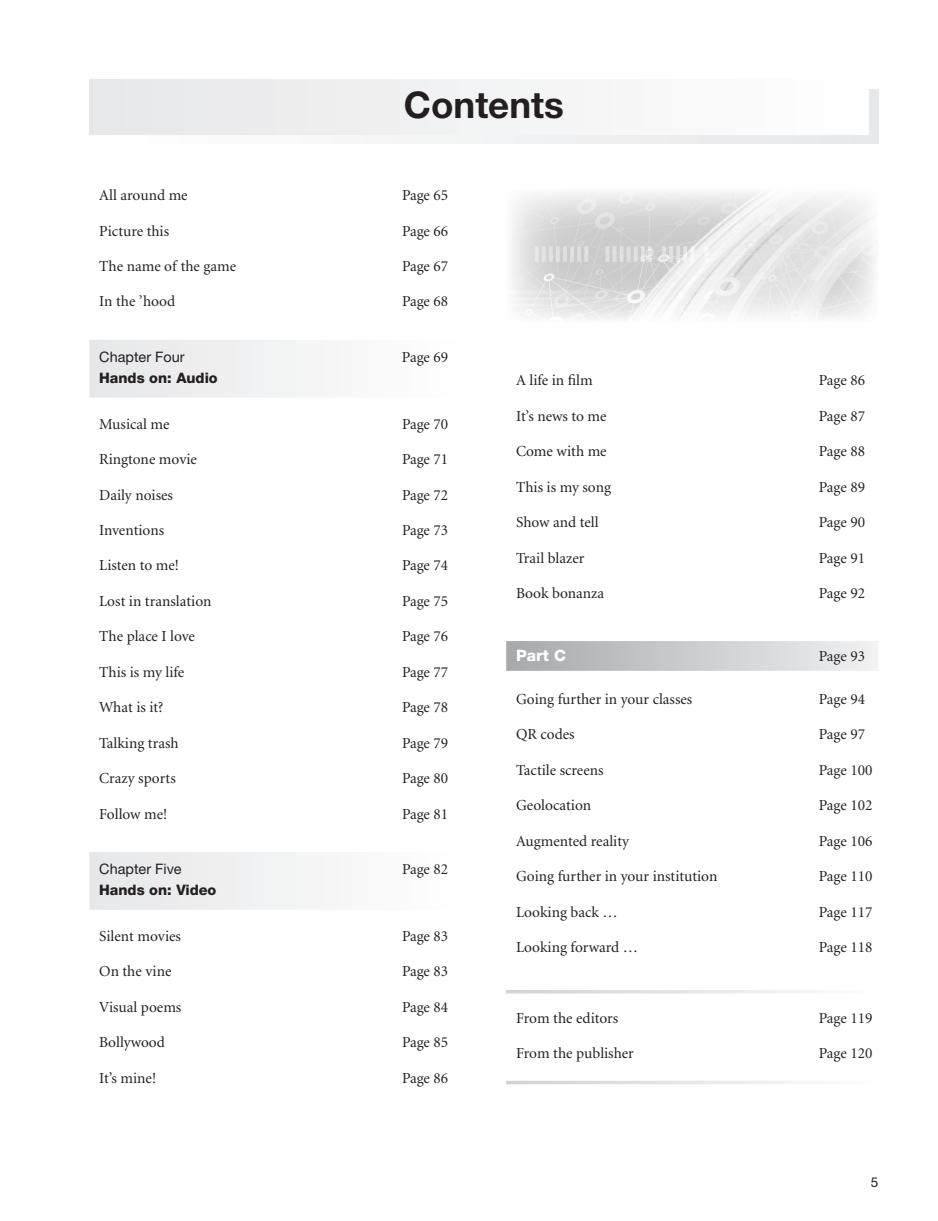
<style>
.page{position:relative;width:938px;height:1221px;background:#fff}
.page>*{position:absolute;margin:0;border:0;box-sizing:border-box;transform-origin:0 0}
._2_Main_headings_Par{font:700 36.75px "Helvetica Neue";color:#231f20}
._1_Main_text_Part_A{font:800 15.75px "Helvetica Neue";color:#fff}
._1_Main_text_Part_A-2{font:15.4px "Minion";color:#231f20}
._1_Main_text_Part_A-3{font:800 14.35px "Helvetica Neue";color:#231f20}
._1_Main_text_Part_A-4{font:14.35px "Helvetica Neue";color:#231f20}
.t1{font:13.65px "Helvetica Neue";color:#231f20}
</style>
<div class="page">
<div style="left:99px;top:89px;width:779px;height:55px;background:#f2f3f4"></div>
<div style="left:89px;top:79px;width:779px;height:55px;background:#f2f3f4"></div>
<img style="left:512px;top:193px;width:362px;height:126px">
<div style="left:89px;top:340px;width:372px;height:57px;background:#f2f3f4"></div>
<div style="left:89px;top:852px;width:372px;height:57px;background:#f2f3f4"></div>
<div style="left:506px;top:641px;width:372px;height:29px;background:linear-gradient(to right,#a7a8ac,#f0f1f2)"></div>
<svg style="left:506px;top:990px;width:298px;height:3px"></svg>
<svg style="left:506px;top:1080px;width:298px;height:4px"></svg>
<p class="_2_Main_headings_Par" style="left:404px;top:82px;width:161px">Contents</p>
<p class="_1_Main_text_Part_A-2" style="left:99px;top:187px;width:90px">All around me</p>
<p class="_1_Main_text_Part_A-2" style="left:402px;top:187px;width:48px">Page 65</p>
<p class="_1_Main_text_Part_A-2" style="left:99px;top:223px;width:71px">Picture this</p>
<p class="_1_Main_text_Part_A-2" style="left:402px;top:223px;width:48px">Page 66</p>
<p class="_1_Main_text_Part_A-2" style="left:99px;top:258px;width:139px">The name of the game</p>
<p class="_1_Main_text_Part_A-2" style="left:402px;top:258px;width:48px">Page 67</p>
<p class="_1_Main_text_Part_A-2" style="left:99px;top:294px;width:78px">In the ’hood</p>
<p class="_1_Main_text_Part_A-2" style="left:402px;top:294px;width:48px">Page 68</p>
<p class="_1_Main_text_Part_A-4" style="left:99px;top:348px;width:87px">Chapter Four</p>
<p class="_1_Main_text_Part_A-2" style="left:402px;top:350px;width:48px">Page 69</p>
<p class="_1_Main_text_Part_A-3" style="left:99px;top:369px;width:120px">Hands on: Audio</p>
<p class="_1_Main_text_Part_A-2" style="left:99px;top:416px;width:72px">Musical me</p>
<p class="_1_Main_text_Part_A-2" style="left:402px;top:416px;width:48px">Page 70</p>
<p class="_1_Main_text_Part_A-2" style="left:99px;top:451px;width:99px">Ringtone movie</p>
<p class="_1_Main_text_Part_A-2" style="left:402px;top:451px;width:48px">Page 71</p>
<p class="_1_Main_text_Part_A-2" style="left:99px;top:487px;width:75px">Daily noises</p>
<p class="_1_Main_text_Part_A-2" style="left:402px;top:487px;width:48px">Page 72</p>
<p class="_1_Main_text_Part_A-2" style="left:99px;top:522px;width:66px">Inventions</p>
<p class="_1_Main_text_Part_A-2" style="left:402px;top:522px;width:48px">Page 73</p>
<p class="_1_Main_text_Part_A-2" style="left:99px;top:558px;width:81px">Listen to me!</p>
<p class="_1_Main_text_Part_A-2" style="left:402px;top:558px;width:48px">Page 74</p>
<p class="_1_Main_text_Part_A-2" style="left:99px;top:593px;width:114px">Lost in translation</p>
<p class="_1_Main_text_Part_A-2" style="left:402px;top:593px;width:48px">Page 75</p>
<p class="_1_Main_text_Part_A-2" style="left:99px;top:629px;width:97px">The place I love</p>
<p class="_1_Main_text_Part_A-2" style="left:402px;top:629px;width:48px">Page 76</p>
<p class="_1_Main_text_Part_A-2" style="left:99px;top:664px;width:87px">This is my life</p>
<p class="_1_Main_text_Part_A-2" style="left:402px;top:664px;width:48px">Page 77</p>
<p class="_1_Main_text_Part_A-2" style="left:99px;top:699px;width:66px">What is it?</p>
<p class="_1_Main_text_Part_A-2" style="left:402px;top:699px;width:48px">Page 78</p>
<p class="_1_Main_text_Part_A-2" style="left:99px;top:735px;width:81px">Talking trash</p>
<p class="_1_Main_text_Part_A-2" style="left:402px;top:735px;width:48px">Page 79</p>
<p class="_1_Main_text_Part_A-2" style="left:99px;top:770px;width:78px">Crazy sports</p>
<p class="_1_Main_text_Part_A-2" style="left:402px;top:770px;width:48px">Page 80</p>
<p class="_1_Main_text_Part_A-2" style="left:99px;top:806px;width:70px">Follow me!</p>
<p class="_1_Main_text_Part_A-2" style="left:402px;top:806px;width:48px">Page 81</p>
<p class="_1_Main_text_Part_A-4" style="left:99px;top:860px;width:84px">Chapter Five</p>
<p class="_1_Main_text_Part_A-2" style="left:402px;top:861px;width:48px">Page 82</p>
<p class="_1_Main_text_Part_A-3" style="left:99px;top:881px;width:119px">Hands on: Video</p>
<p class="_1_Main_text_Part_A-2" style="left:99px;top:928px;width:83px">Silent movies</p>
<p class="_1_Main_text_Part_A-2" style="left:402px;top:928px;width:48px">Page 83</p>
<p class="_1_Main_text_Part_A-2" style="left:99px;top:963px;width:74px">On the vine</p>
<p class="_1_Main_text_Part_A-2" style="left:402px;top:963px;width:48px">Page 83</p>
<p class="_1_Main_text_Part_A-2" style="left:99px;top:999px;width:84px">Visual poems</p>
<p class="_1_Main_text_Part_A-2" style="left:402px;top:999px;width:48px">Page 84</p>
<p class="_1_Main_text_Part_A-2" style="left:99px;top:1034px;width:67px">Bollywood</p>
<p class="_1_Main_text_Part_A-2" style="left:402px;top:1034px;width:48px">Page 85</p>
<p class="_1_Main_text_Part_A-2" style="left:99px;top:1070px;width:58px">It’s mine!</p>
<p class="_1_Main_text_Part_A-2" style="left:402px;top:1070px;width:48px">Page 86</p>
<p class="_1_Main_text_Part_A-2" style="left:516px;top:373px;width:78px">A life in film</p>
<p class="_1_Main_text_Part_A-2" style="left:819px;top:373px;width:48px">Page 86</p>
<p class="_1_Main_text_Part_A-2" style="left:516px;top:408px;width:92px">It’s news to me</p>
<p class="_1_Main_text_Part_A-2" style="left:819px;top:408px;width:48px">Page 87</p>
<p class="_1_Main_text_Part_A-2" style="left:516px;top:444px;width:92px">Come with me</p>
<p class="_1_Main_text_Part_A-2" style="left:819px;top:444px;width:48px">Page 88</p>
<p class="_1_Main_text_Part_A-2" style="left:516px;top:479px;width:96px">This is my song</p>
<p class="_1_Main_text_Part_A-2" style="left:819px;top:479px;width:48px">Page 89</p>
<p class="_1_Main_text_Part_A-2" style="left:516px;top:514px;width:84px">Show and tell</p>
<p class="_1_Main_text_Part_A-2" style="left:819px;top:514px;width:48px">Page 90</p>
<p class="_1_Main_text_Part_A-2" style="left:516px;top:550px;width:70px">Trail blazer</p>
<p class="_1_Main_text_Part_A-2" style="left:819px;top:550px;width:48px">Page 91</p>
<p class="_1_Main_text_Part_A-2" style="left:516px;top:585px;width:90px">Book bonanza</p>
<p class="_1_Main_text_Part_A-2" style="left:819px;top:585px;width:48px">Page 92</p>
<p class="_1_Main_text_Part_A" style="left:516px;top:646px;width:51px">Part C</p>
<p class="_1_Main_text_Part_A-2" style="left:819px;top:648px;width:48px">Page 93</p>
<p class="_1_Main_text_Part_A-2" style="left:516px;top:691px;width:178px">Going further in your classes</p>
<p class="_1_Main_text_Part_A-2" style="left:819px;top:691px;width:48px">Page 94</p>
<p class="_1_Main_text_Part_A-2" style="left:516px;top:726px;width:60px">QR codes</p>
<p class="_1_Main_text_Part_A-2" style="left:819px;top:726px;width:48px">Page 97</p>
<p class="_1_Main_text_Part_A-2" style="left:516px;top:762px;width:89px">Tactile screens</p>
<p class="_1_Main_text_Part_A-2" style="left:819px;top:762px;width:55px">Page 100</p>
<p class="_1_Main_text_Part_A-2" style="left:516px;top:797px;width:77px">Geolocation</p>
<p class="_1_Main_text_Part_A-2" style="left:819px;top:797px;width:55px">Page 102</p>
<p class="_1_Main_text_Part_A-2" style="left:516px;top:833px;width:114px">Augmented reality</p>
<p class="_1_Main_text_Part_A-2" style="left:819px;top:833px;width:55px">Page 106</p>
<p class="_1_Main_text_Part_A-2" style="left:516px;top:868px;width:203px">Going further in your institution</p>
<p class="_1_Main_text_Part_A-2" style="left:819px;top:868px;width:55px">Page 110</p>
<p class="_1_Main_text_Part_A-2" style="left:516px;top:904px;width:103px">Looking back …</p>
<p class="_1_Main_text_Part_A-2" style="left:819px;top:904px;width:55px">Page 117</p>
<p class="_1_Main_text_Part_A-2" style="left:516px;top:939px;width:123px">Looking forward …</p>
<p class="_1_Main_text_Part_A-2" style="left:819px;top:939px;width:55px">Page 118</p>
<p class="_1_Main_text_Part_A-2" style="left:516px;top:1010px;width:104px">From the editors</p>
<p class="_1_Main_text_Part_A-2" style="left:819px;top:1010px;width:55px">Page 119</p>
<p class="_1_Main_text_Part_A-2" style="left:516px;top:1045px;width:119px">From the publisher</p>
<p class="_1_Main_text_Part_A-2" style="left:819px;top:1045px;width:55px">Page 120</p>
<p class="t1" style="left:870px;top:1173px;width:9px">5</p>
</div>
